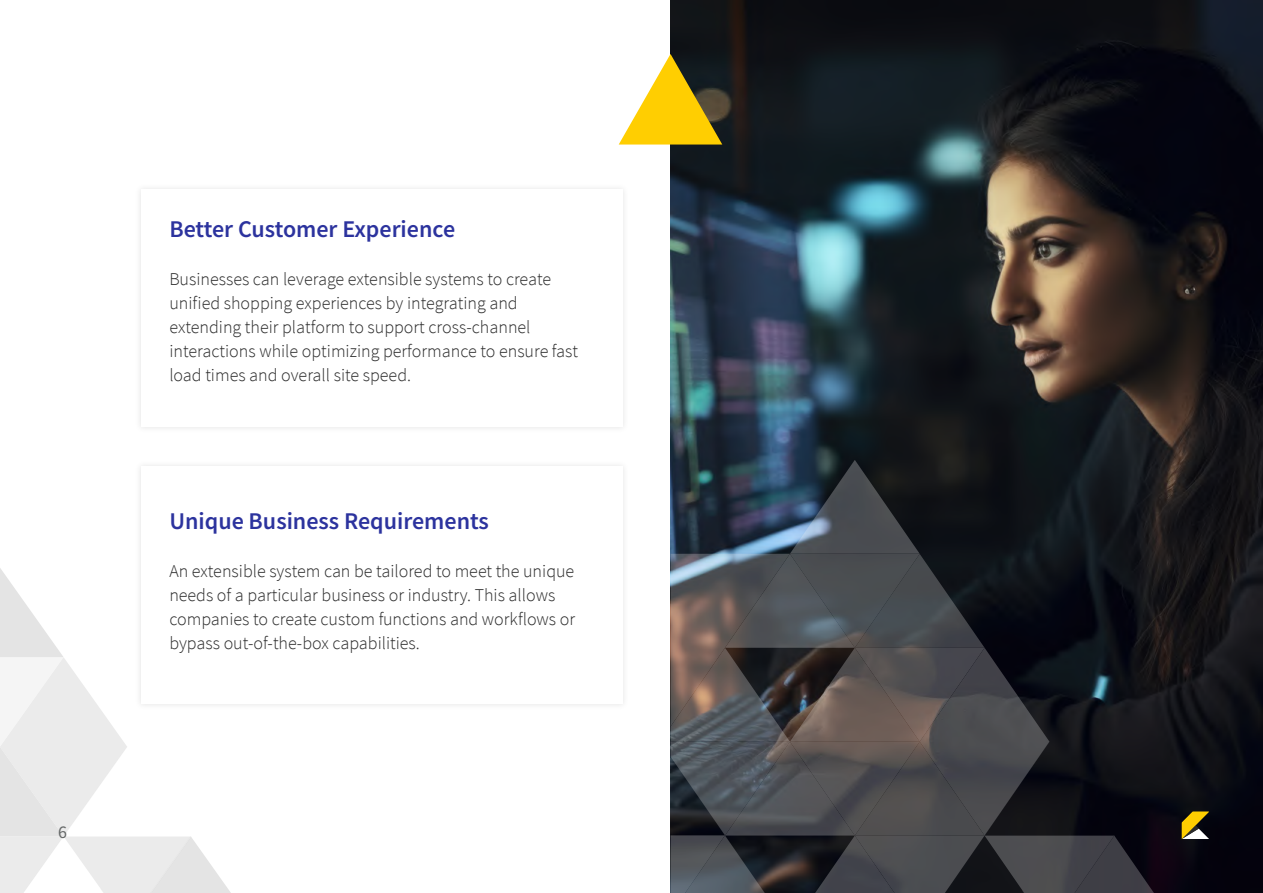
<style>
.page{position:relative;width:1263px;height:893px;background:#fff}
.page>*{position:absolute;margin:0;border:0;box-sizing:border-box;transform-origin:0 0}
.t1{font:600 24px "Source Sans Pro";color:#2c339e}
.t2{font:300 18px/24px "Source Sans Pro";color:#2b2b2b}
.t3{font:18px "Source Sans Variable";color:#656868}
</style>
<div class="page">
<img style="left:670px;top:1px;width:593px;height:892px">
<svg style="left:670px;top:381px;width:39px;height:56px;background:#3e6d72"></svg>
<svg style="left:0;top:568px;width:231px;height:325px"></svg>
<div style="left:135px;top:183px;width:494px;height:250px;background:#f9f9f9"></div>
<div style="left:141px;top:189px;width:482px;height:238px;background:#fff"></div>
<div style="left:135px;top:460px;width:494px;height:251px;background:#fafafa"></div>
<div style="left:141px;top:466px;width:482px;height:238px;background:#fff"></div>
<svg style="left:619px;top:54px;width:103px;height:91px"></svg>
<svg style="left:670px;top:460px;width:539px;height:433px;background:#323438"></svg>
<p class="t3" style="left:58px;top:821px;width:10px">6</p>
<h1 class="t1" style="left:169px;top:213px;width:287px">Better Customer Experience</h1>
<p class="t2" style="left:169px;top:267px;width:410px">Businesses can leverage extensible systems to create unified shopping experiences by integrating and extending their platform to support cross-channel interactions while optimizing performance to ensure fast load times and overall site speed.</p>
<h1 class="t1" style="left:169px;top:505px;width:321px">Unique Business Requirements</h1>
<p class="t2" style="left:169px;top:559px;width:407px">An extensible system can be tailored to meet the unique needs of a particular business or industry. This allows companies to create custom functions and workflows or bypass out-of-the-box capabilities.</p>
</div>
